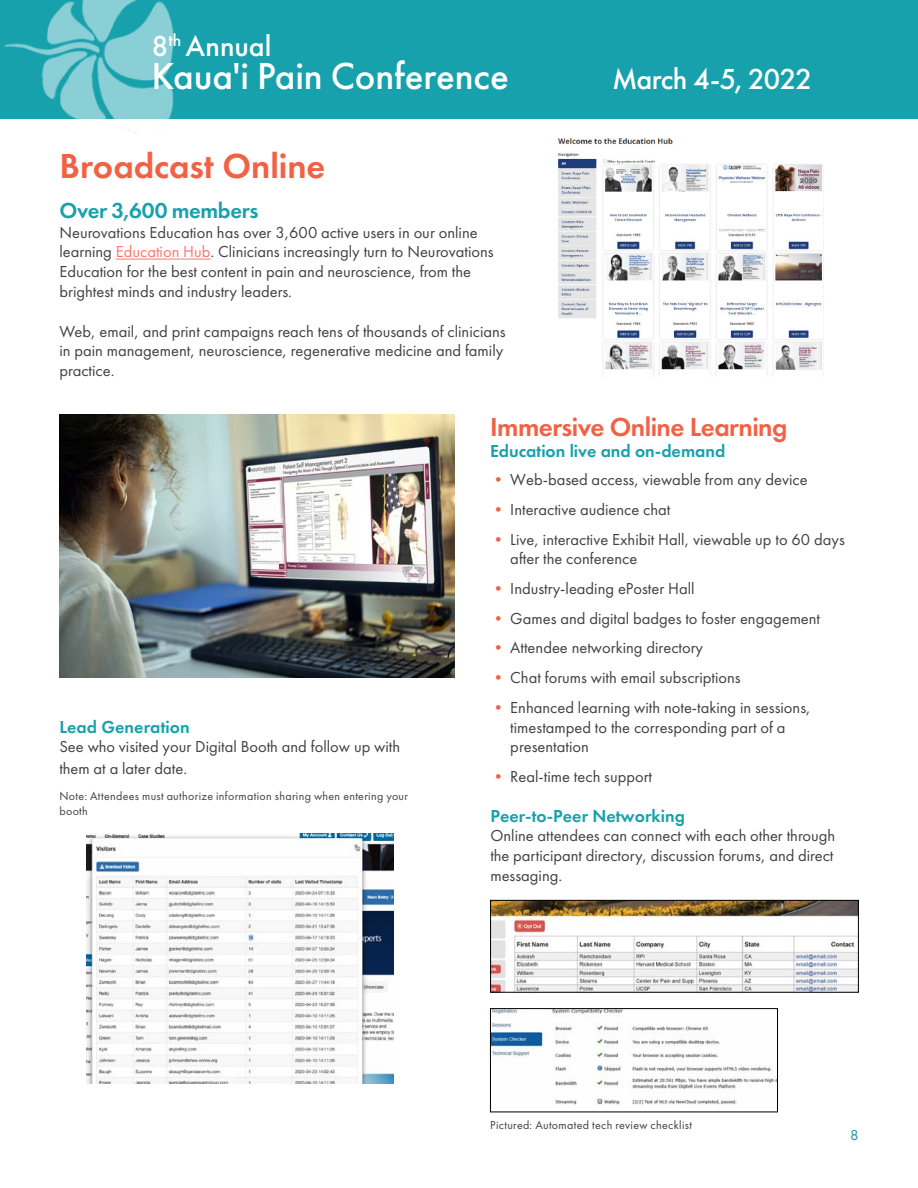
<style>
.page{position:relative;width:918px;height:1188px;background:#fff}
.page>*{position:absolute;margin:0;border:0;box-sizing:border-box;transform-origin:0 0}
.t1{font:500 39px "Futura PT";letter-spacing:-.005em;color:#fff}
.Body_-_Section_Heade{font:600 36px "Futura PT";color:#f26144}
.t2{font:500 30px "Futura PT";letter-spacing:-.02em;color:#fff}
.H2_KPC{font:600 27px "Futura PT";letter-spacing:-.02em;color:#f26144}
.Body_-_H1_-_Dark_Gre{font:600 22.5px "Futura PT";letter-spacing:-.015em;color:#17a1ac}
.Section_Head_-_KPC{font:600 18px "Futura PT";color:#17a1ac}
.Sub-sub{font:600 18px "Futura PT";color:#17a1ac}
.t3{font:16.5px/19.8px "Futura PT";color:#414042}
.t4{font:15px "Futura PT";color:#15959f}
.Side_text{font:12px/15px "Futura PT";letter-spacing:.025em;color:#414042}
.s1{color:#fc766a}
.s2{color:#f26144}
</style>
<div class="page">
<div style="left:0;top:0;width:918px;height:119px;background:#17a1ac"></div>
<img style="left:4px;top:0;width:171px;height:133px">
<hr style="left:116px;top:259px;width:95px;height:1px;background:#fc766a">
<img style="left:59px;top:415px;width:395px;height:263px">
<img style="left:557px;top:138px;width:267px;height:238px">
<img style="left:87px;top:834px;width:307px;height:250px">
<img style="left:492px;top:1010px;width:284px;height:95px">
<div style="left:490px;top:1008px;width:288px;height:104px;border:1px solid #000"></div>
<img style="left:492px;top:902px;width:365px;height:88px">
<div style="left:490px;top:900px;width:369px;height:92px;border:1px solid #000"></div>
<h3 class="t2" style="left:152px;top:28px;width:122px">8<sup>th</sup> Annual</h3>
<h1 class="t1" style="left:152px;top:53px;width:359px">Kaua'i Pain Conference</h1>
<h3 class="t2" style="left:612px;top:61px;width:202px">March 4-5, 2022</h3>
<p class="Body_-_Section_Heade" style="left:59px;top:144px;width:267px">Broadcast Online</p>
<p class="Body_-_H1_-_Dark_Gre" style="left:59px;top:196px;width:200px">Over 3,600 members</p>
<p class="t3" style="left:59px;top:222px;width:436px">Neurovations Education has over 3,600 active users in our online learning <span class="s1">Education Hub</span>. Clinicians increasingly turn to Neurovations Education for the best content in pain and neuroscience, from the brightest minds and industry leaders.</p>
<p class="t3" style="left:59px;top:321px;width:448px">Web, email, and print campaigns reach tens of thousands of clinicians in pain management, neuroscience, regenerative medicine and family practice.</p>
<p class="Section_Head_-_KPC" style="left:59px;top:715px;width:132px">Lead Generation</p>
<p class="t3" style="left:59px;top:736px;width:342px;line-height:21.6px">See who visited your Digital Booth and follow up with them at a later date.</p>
<p class="Side_text" style="left:59px;top:788px;width:350px">Note: Attendees must authorize information sharing when entering your booth</p>
<p class="H2_KPC" style="left:490px;top:410px;width:299px">Immersive Online Learning</p>
<p class="Sub-sub" style="left:490px;top:440px;width:237px">Education live and on-demand</p>
<p class="t3" style="left:490px;top:470px;width:319px"><span class="s2">•</span> Web-based access, viewable from any device</p>
<p class="t3" style="left:490px;top:499px;width:182px"><span class="s2">•</span> Interactive audience chat</p>
<p class="t3" style="left:510px;top:529px;width:336px;text-indent:-20px"><span class="s2">•</span> Live, interactive Exhibit Hall, viewable up to 60 days after the conference</p>
<p class="t3" style="left:490px;top:579px;width:206px"><span class="s2">•</span> Industry-leading ePoster Hall</p>
<p class="t3" style="left:490px;top:608px;width:332px"><span class="s2">•</span> Games and digital badges to foster engagement</p>
<p class="t3" style="left:490px;top:638px;width:215px"><span class="s2">•</span> Attendee networking directory</p>
<p class="t3" style="left:490px;top:668px;width:252px"><span class="s2">•</span> Chat forums with email subscriptions</p>
<p class="t3" style="left:510px;top:697px;width:302px;text-indent:-20px"><span class="s2">•</span> Enhanced learning with note-taking in sessions, timestamped to the corresponding part of a presentation</p>
<p class="t3" style="left:490px;top:767px;width:164px"><span class="s2">•</span> Real-time tech support</p>
<p class="Section_Head_-_KPC" style="left:490px;top:804px;width:196px">Peer-to-Peer Networking</p>
<p class="t3" style="left:490px;top:826px;width:346px;text-align:justify">Online attendees can connect with each other through the participant directory, discussion forums, and direct messaging.</p>
<p class="Side_text" style="left:490px;top:1117px;width:203px">Pictured: Automated tech review checklist</p>
<p class="t4" style="left:850px;top:1126px;width:10px">8</p>
</div>
